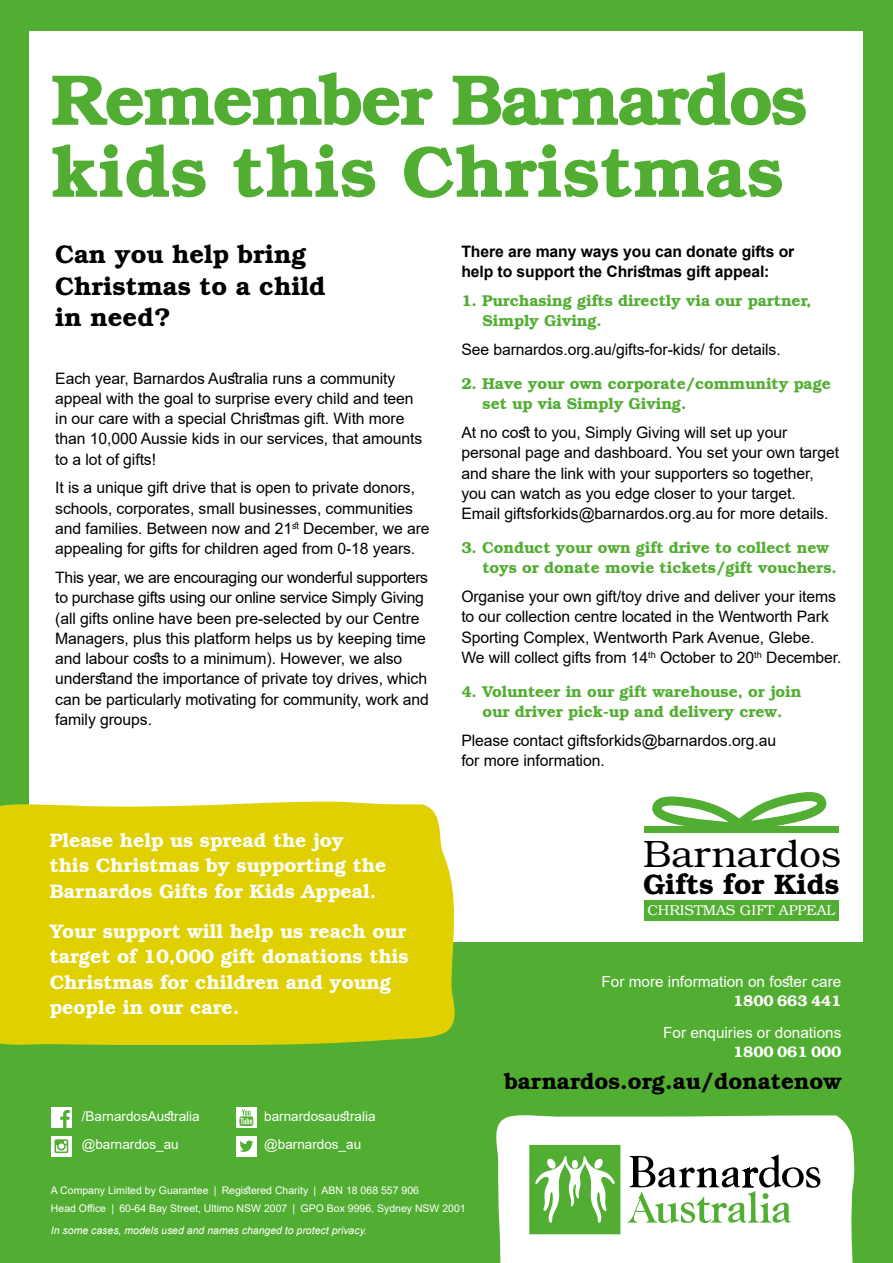
<style>
.page{position:relative;width:893px;height:1263px;background:#52ae32}
.page>*{position:absolute;margin:0;border:0;box-sizing:border-box;transform-origin:0 0}
.t1{font:600 72px/72px "Bookman Std";letter-spacing:-.015em;color:#52ae32}
.t2{font:300 38.25px "Bookman Std";color:#000}
.t3{font:600 28.2px "Bookman Std";color:#000}
.t4{font:600 25.5px/31.5px "Bookman Std";color:#000}
.t5{font:600 22.5px "Bookman Std";color:#000}
.t6{font:600 19.5px/25.5px "Bookman Std";color:#fff}
.t7{font:15.75px/20.2px "Arial";letter-spacing:-.005em;color:#000}
.t8{font:600 15.75px/20.2px "Bookman Std";letter-spacing:-.005em;color:#52ae32}
.t9{font:700 15.75px/20.2px "Arial";letter-spacing:-.005em;color:#000}
.t10{font:15.3px "Arial";color:#fff}
.t11{font:600 15.3px "Bookman Std";color:#fff}
.t12{font:300 14.4px "Bookman Std";color:#fff}
.t13{font:13.5px/28.5px "Arial";color:#fff}
.t14{font:10.5px/17.7px "Arial";color:#fff}
.t15{font:italic 10.5px "Arial";color:#fff}
</style>
<div class="page">
<div style="left:29px;top:32px;width:833px;height:910px;background:#fff"></div>
<div style="left:496px;top:1115px;width:359px;height:148px;background:#fff"></div>
<svg style="left:51px;top:1136px;width:21px;height:21px"></svg>
<svg style="left:55px;top:1139px;width:13px;height:14px"></svg>
<div style="left:51px;top:1107px;width:21px;height:21px;background:#fff"></div>
<svg style="left:60px;top:1110px;width:10px;height:18px"></svg>
<div style="left:236px;top:1107px;width:21px;height:21px;background:#fff"></div>
<svg style="left:239px;top:1109px;width:14px;height:17px"></svg>
<div style="left:236px;top:1136px;width:21px;height:21px;background:#fff"></div>
<svg style="left:239px;top:1140px;width:14px;height:12px"></svg>
<svg style="left:627px;top:1154px;width:196px;height:71px;background:#ccd6c8"></svg>
<svg style="left:529px;top:1145px;width:91px;height:89px"></svg>
<div style="left:0;top:801px;width:455px;height:244px;background:#e1d000"></div>
<div style="left:644px;top:900px;width:194px;height:21px;background:#52ae32"></div>
<div style="left:644px;top:827px;width:194px;height:6px;background:#52ae32"></div>
<svg style="left:654px;top:792px;width:170px;height:35px"></svg>
<h1 class="t1" style="left:51px;top:70px;width:758px">Remember Barnardos kids this Christmas</h1>
<h3 class="t4" style="left:55px;top:241px;width:272px">Can you help bring<br>Christmas to a child in need?</h3>
<p class="t7" style="left:55px;top:368px;width:369px">Each year, Barnardos Australia runs a community appeal with the goal to surprise every child and teen in our care with a special Christmas gift. With more than 10,000 Aussie kids in our services, that amounts to a lot of gifts!</p>
<p class="t7" style="left:55px;top:478px;width:376px">It is a unique gift drive that is open to private donors, schools, corporates, small businesses, communities and families. Between now and 21<sup>st</sup> December, we are appealing for gifts for children aged from 0-18 years.</p>
<p class="t7" style="left:55px;top:567px;width:375px">This year, we are encouraging our wonderful supporters to purchase gifts using our online service Simply Giving (all gifts online have been pre-selected by our Centre Managers, plus this platform helps us by keeping time and labour costs to a minimum). However, we also understand the importance of private toy drives, which can be particularly motivating for community, work and family groups.</p>
<p class="t6" style="left:50px;top:829px;width:338px">Please help us spread the joy this Christmas by supporting the<br>Barnardos Gifts for Kids Appeal.</p>
<p class="t6" style="left:50px;top:920px;width:361px">Your support will help us reach our target of 10,000 gift donations this<br>Christmas for children and young people in our care.</p>
<p class="t9" style="left:461px;top:243px;width:335px">There are many ways you can donate gifts or help to support the Christmas gift appeal:</p>
<p class="t8" style="left:482px;top:292px;width:331px;text-indent:-21px">1. Purchasing gifts directly via our partner,<br>Simply Giving.</p>
<p class="t7" style="left:461px;top:341px;width:321px">See barnardos.org.au/gifts-for-kids/ for details.</p>
<p class="t8" style="left:483px;top:375px;width:350px;text-indent:-21px">2. Have your own corporate/community page set up via Simply Giving.</p>
<p class="t7" style="left:461px;top:422px;width:379px">At no cost to you, Simply Giving will set up your personal page and dashboard. You set your own target and share the link with your supporters so together, you can watch as you edge closer to your target.<br>Email giftsforkids@barnardos.org.au for more details.</p>
<p class="t8" style="left:482px;top:539px;width:356px;text-indent:-21px">3. Conduct your own gift drive to collect new toys or donate movie tickets/gift vouchers.</p>
<p class="t7" style="left:461px;top:588px;width:382px">Organise your own gift/toy drive and deliver your items to our collection centre located in the Wentworth Park Sporting Complex, Wentworth Park Avenue, Glebe.<br>We will collect gifts from 14<sup>th</sup> October to 20<sup>th</sup> December.</p>
<p class="t8" style="left:461px;top:683px;width:342px;text-align:center">4. Volunteer in our gift warehouse, or join our driver pick-up and delivery crew.</p>
<p class="t7" style="left:461px;top:732px;width:316px">Please contact giftsforkids@barnardos.org.au for more information.</p>
<h2 class="t2" style="left:643px;top:831px;width:199px">Barnardos</h2>
<h3 class="t3" style="left:643px;top:872px;width:198px">Gifts for Kids</h3>
<p class="t12" style="left:647px;top:902px;width:189px">CHRISTMAS GIFT APPEAL</p>
<p class="t10" style="left:601px;top:971px;width:241px">For more information on foster care</p>
<p class="t11" style="left:733px;top:995px;width:110px">1800 663 441</p>
<p class="t10" style="left:663px;top:1026px;width:180px">For enquiries or donations</p>
<p class="t11" style="left:733px;top:1046px;width:110px">1800 061 000</p>
<h3 class="t5" style="left:504px;top:1072px;width:339px">barnardos.org.au/donatenow</h3>
<p class="t13" style="left:82px;top:1101px;width:120px">/BarnardosAustralia @barnardos_au</p>
<p class="t13" style="left:264px;top:1101px;width:113px">barnardosaustralia @barnardos_au</p>
<p class="t14" style="left:51px;top:1181px;width:416px">A Company Limited by Guarantee | Registered Charity | ABN 18 068 557 906<br>Head Office | 60-64 Bay Street, Ultimo NSW 2007 | GPO Box 9996, Sydney NSW 2001</p>
<p class="t15" style="left:51px;top:1223px;width:318px">In some cases, models used and names changed to protect privacy.</p>
</div>
